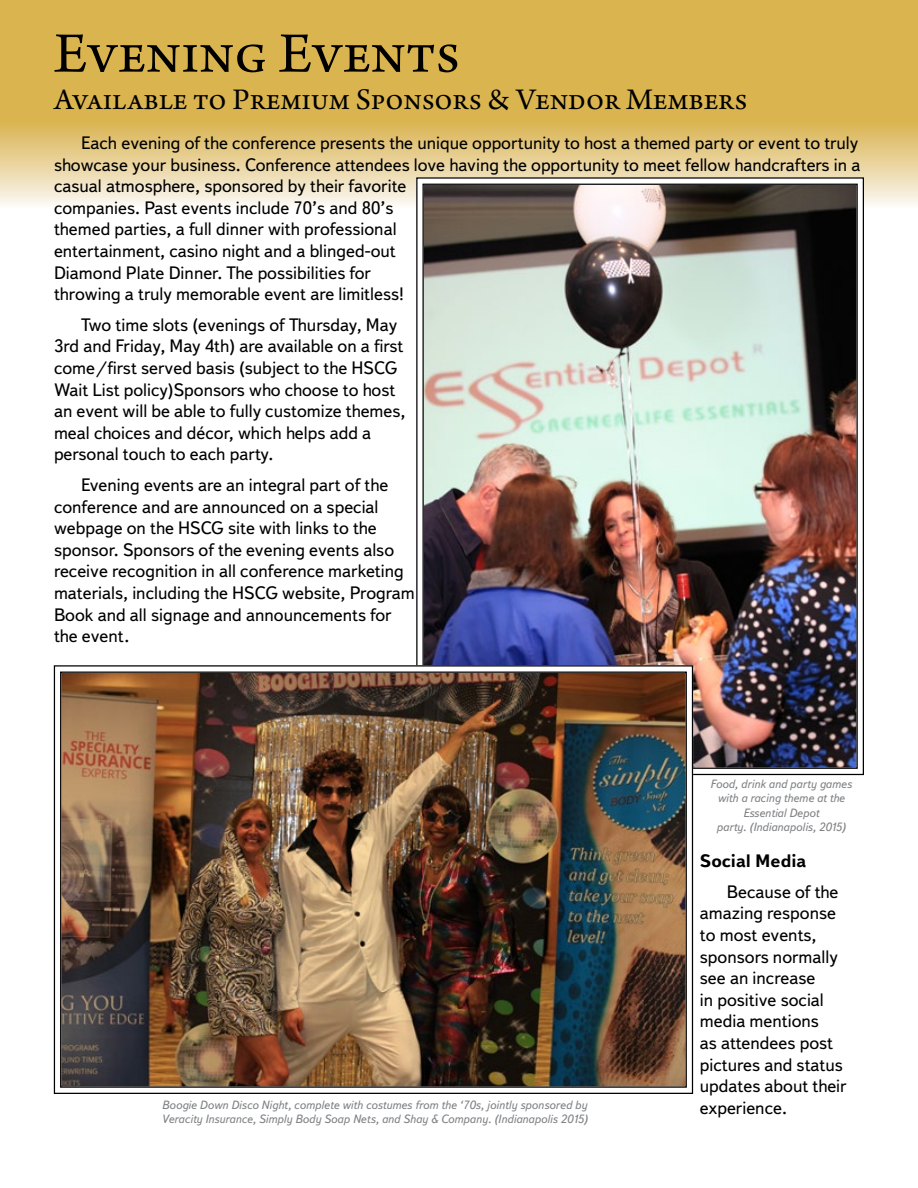
<style>
.page{position:relative;width:918px;height:1188px;background:#fff}
.page>*{position:absolute;margin:0;border:0;box-sizing:border-box;transform-origin:0 0}
.t1{font:60px "Arno Pro";letter-spacing:-.005em;color:#000}
.t2{font:31.5px "Arno Pro";color:#000}
.t3{font:18px/21.6px "Textbook New";color:#000}
.t4{font:700 18px "Textbook New";color:#000}
.t5{font:italic 12px/14.4px "Textbook New";color:#808285;text-align:center}
</style>
<div class="page">
<div style="left:0;top:122px;width:918px;height:86px;background:linear-gradient(to bottom,#d9b351,#fcf8f4)"></div>
<div style="left:0;top:1px;width:918px;height:122px;background:#dab44f"></div>
<img style="left:416px;top:177px;width:449px;height:599px">
<img style="left:53px;top:665px;width:641px;height:429px">
<h1 class="t1" style="left:54px;top:19px;width:407px">Evening Events</h1>
<h2 class="t2" style="left:54px;top:82px;width:695px">Available to Premium Sponsors &amp; Vendor Members</h2>
<p class="t3" style="left:54px;top:132px;width:808px;text-indent:27px">Each evening of the conference presents the unique opportunity to host a themed party or event to truly showcase your business. Conference attendees love having the opportunity to meet fellow handcrafters in a casual atmosphere, sponsored by their favorite<br>companies. Past events include 70’s and 80’s<br>themed parties, a full dinner with professional<br>entertainment, casino night and a blinged-out<br>Diamond Plate Dinner. The possibilities for<br>throwing a truly memorable event are limitless!</p>
<p class="t3" style="left:54px;top:314px;width:353px;text-indent:27px">Two time slots (evenings of Thursday, May 3rd and Friday, May 4th) are available on a first come/first served basis (subject to the HSCG Wait List policy)Sponsors who choose to host an event will be able to fully customize themes, meal choices and décor, which helps add a personal touch to each party.</p>
<p class="t3" style="left:54px;top:474px;width:362px;text-indent:27px">Evening events are an integral part of the conference and are announced on a special webpage on the HSCG site with links to the sponsor. Sponsors of the evening events also receive recognition in all conference marketing materials, including the HSCG website, Program Book and all signage and announcements for the event.</p>
<p class="t5" style="left:162px;top:1097px;width:428px;text-align:left">Boogie Down Disco Night, complete with costumes from the ‘70s, jointly sponsored by<br>Veracity Insurance, Simply Body Soap Nets, and Shay &amp; Company. (Indianapolis 2015)</p>
<p class="t5" style="left:710px;top:777px;width:143px">Food, drink and party games with a racing theme at the<br>Essential Depot<br>party. (Indianapolis, 2015)</p>
<p class="t4" style="left:700px;top:850px;width:108px">Social Media</p>
<p class="t3" style="left:700px;top:881px;width:148px;text-indent:27px">Because of the amazing response to most events, sponsors normally see an increase<br>in positive social media mentions<br>as attendees post pictures and status updates about their experience.</p>
</div>
